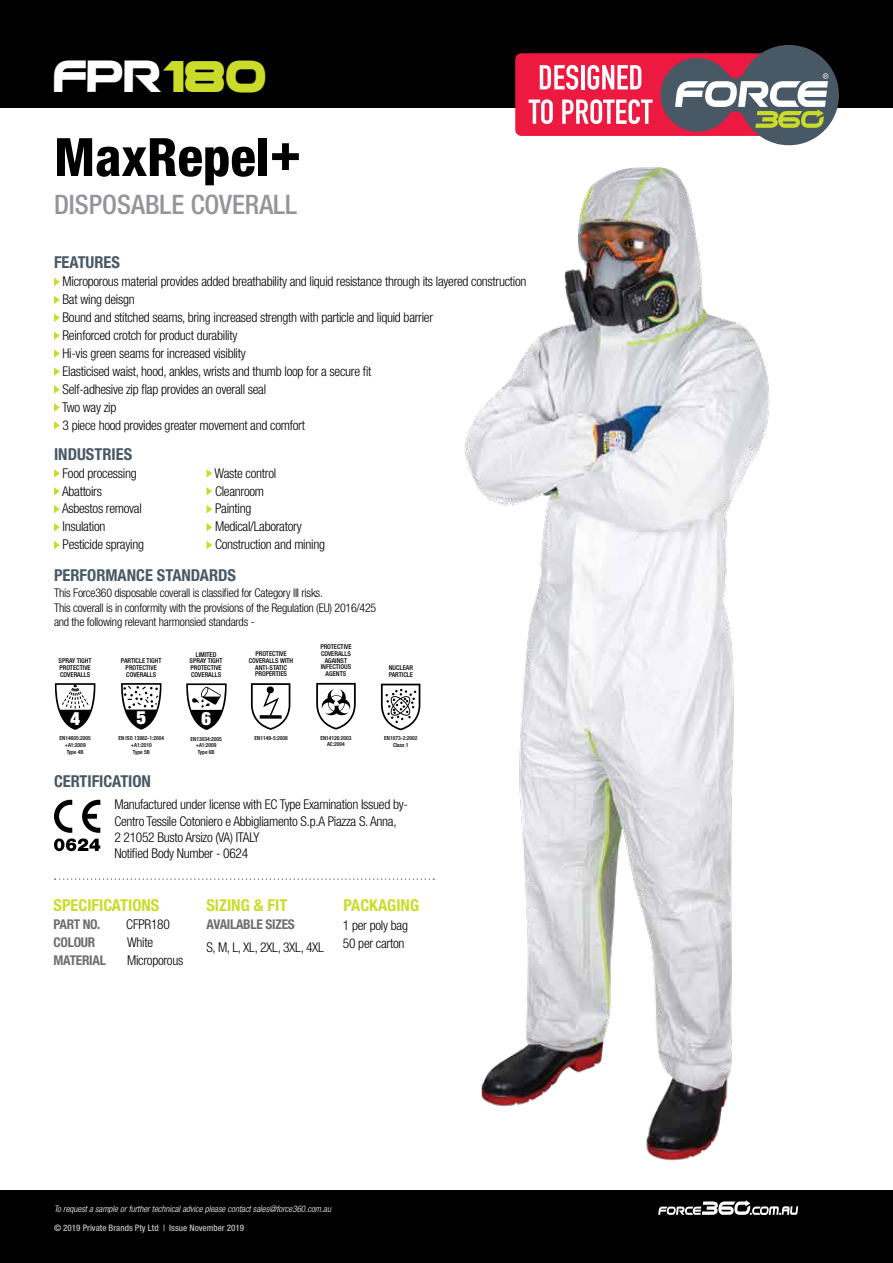
<style>
.page{position:relative;width:893px;height:1263px;background:#fff}
.page>*{position:absolute;margin:0;border:0;box-sizing:border-box;transform-origin:0 0}
.t1{font:800 condensed 52.95px "Helvetica Neue LT Pro";color:#000}
.t2{font:35.55px "Font 360";color:#fff}
.t3{font:500 condensed 26.85px "Helvetica Neue LT Pro";color:#939598}
.t4{font:900 condensed 18.45px "Helvetica Neue LT Pro";color:#fff}
.t5{font:900 condensed 18.3px "Helvetica Neue LT Pro";color:#fff}
.t6{font:700 condensed 16.5px "Helvetica Neue LT Pro";color:#485865}
.t7{font:700 condensed 16.5px "Helvetica Neue LT Pro";color:#cbdb2a}
.t8{font:300 condensed 13.5px/18px "Helvetica Neue LT Pro";letter-spacing:-.02em;color:#000}
.t9{font:700 condensed 13.5px "Helvetica Neue LT Pro";letter-spacing:-.02em;color:#6d6e71}
.t10{font:300 condensed 12px/14.4px "Helvetica Neue LT Pro";letter-spacing:-.02em;color:#000}
.t11{font:italic 300 condensed 9px "Helvetica Neue LT Pro";color:#fff}
.t12{font:500 condensed 9px "Helvetica Neue LT Pro";color:#bcbec0}
.t13{font:500 condensed 6.75px/6.8px "Helvetica Neue LT Pro";color:#000;text-align:center}
.t14{font:500 condensed 5.55px/6.8px "Helvetica Neue LT Pro";color:#000;text-align:center}
.s1{color:#cbdb2a}
</style>
<div class="page">
<div style="left:0;top:0;width:893px;height:108px;background:#000"></div>
<div style="left:0;top:1190px;width:893px;height:73px;background:#000"></div>
<svg style="left:658px;top:1200px;width:140px;height:15px"></svg>
<div style="left:515px;top:53px;width:283px;height:83px;background:#ed1941;border-radius:6px"></div>
<svg style="left:540px;top:65px;width:38px;height:25px"></svg>
<hr style="left:581px;top:65px;width:3px;height:24px;background:#fff">
<svg style="left:588px;top:65px;width:53px;height:25px"></svg>
<svg style="left:529px;top:99px;width:24px;height:25px"></svg>
<svg style="left:562px;top:99px;width:90px;height:25px"></svg>
<svg style="left:660px;top:45px;width:179px;height:81px"></svg>
<svg style="left:54px;top:469px;width:6px;height:9px"></svg>
<svg style="left:54px;top:487px;width:6px;height:8px"></svg>
<svg style="left:54px;top:505px;width:6px;height:8px"></svg>
<svg style="left:54px;top:523px;width:6px;height:8px"></svg>
<svg style="left:54px;top:541px;width:6px;height:8px"></svg>
<svg style="left:207px;top:469px;width:5px;height:8px"></svg>
<svg style="left:207px;top:487px;width:5px;height:8px"></svg>
<svg style="left:207px;top:505px;width:5px;height:8px"></svg>
<svg style="left:207px;top:523px;width:5px;height:8px"></svg>
<svg style="left:207px;top:541px;width:5px;height:8px"></svg>
<svg style="left:251px;top:683px;width:39px;height:47px"></svg>
<svg style="left:121px;top:683px;width:41px;height:47px"></svg>
<svg style="left:186px;top:683px;width:41px;height:47px"></svg>
<svg style="left:54px;top:278px;width:6px;height:8px"></svg>
<svg style="left:54px;top:296px;width:6px;height:8px"></svg>
<svg style="left:54px;top:314px;width:6px;height:8px"></svg>
<svg style="left:54px;top:331px;width:6px;height:9px"></svg>
<svg style="left:54px;top:349px;width:6px;height:9px"></svg>
<svg style="left:54px;top:367px;width:6px;height:9px"></svg>
<svg style="left:54px;top:385px;width:6px;height:9px"></svg>
<svg style="left:54px;top:403px;width:6px;height:9px"></svg>
<svg style="left:54px;top:421px;width:6px;height:9px"></svg>
<svg style="left:54px;top:683px;width:42px;height:47px"></svg>
<img style="left:316px;top:126px;width:513px;height:1035px">
<svg style="left:55px;top:878px;width:379px;height:2px"></svg>
<svg style="left:54px;top:800px;width:46px;height:51px"></svg>
<h2 class="t2" style="left:54px;top:59px;width:215px">fpr<span class="s1">180</span></h2>
<h1 class="t1" style="left:54px;top:124px;width:249px">MaxRepel+</h1>
<h3 class="t3" style="left:54px;top:189px;width:245px">DISPOSABLE COVERALL</h3>
<p class="t6" style="left:54px;top:252px;width:68px">FEATURES</p>
<p class="t8" style="left:62px;top:272px;width:466px">Microporous material provides added breathability and liquid resistance through its layered construction Bat wing deisgn<br>Bound and stitched seams, bring increased strength with particle and liquid barrier<br>Reinforced crotch for product durability<br>Hi-vis green seams for increased visiblity<br>Elasticised waist, hood, ankles, wrists and thumb loop for a secure fit<br>Self-adhesive zip flap provides an overall seal<br>Two way zip<br>3 piece hood provides greater movement and comfort</p>
<p class="t6" style="left:54px;top:444px;width:80px">INDUSTRIES</p>
<p class="t8" style="left:62px;top:464px;width:84px">Food processing<br>Abattoirs<br>Asbestos removal<br>Insulation<br>Pesticide spraying</p>
<p class="t8" style="left:215px;top:464px;width:112px">Waste control<br>Cleanroom<br>Painting<br>Medical/Laboratory<br>Construction and mining</p>
<p class="t6" style="left:54px;top:565px;width:184px">PERFORMANCE STANDARDS</p>
<p class="t10" style="left:54px;top:586px;width:324px">This Force360 disposable coverall is classified for Category III risks.<br>This coverall is in conformity with the provisions of the Regulation (EU) 2016/425 and the following relevant harmonsied standards -</p>
<p class="t13" style="left:59px;top:657px;width:35px;text-align:left">SPRAY TIGHT<br>PROTECTIVE<br>COVERALLS</p>
<p class="t13" style="left:121px;top:657px;width:42px">PARTICLE TIGHT<br>PROTECTIVE<br>COVERALLS</p>
<p class="t13" style="left:190px;top:651px;width:35px">LIMITED<br>SPRAY TIGHT<br>PROTECTIVE<br>COVERALLS</p>
<p class="t13" style="left:249px;top:650px;width:46px">PROTECTIVE<br>COVERALLS WITH<br>ANTI-STATIC<br>PROPERTIES</p>
<p class="t13" style="left:320px;top:643px;width:33px">PROTECTIVE<br>COVERALLS<br>AGAINST<br>INFECTIOUS<br>AGENTS</p>
<p class="t13" style="left:389px;top:664px;width:26px;text-align:left">NUCLEAR<br>PARTICLE</p>
<h3 class="t4" style="left:70px;top:706px;width:11px">4</h3>
<h3 class="t5" style="left:136px;top:706px;width:11px">5</h3>
<h3 class="t5" style="left:202px;top:706px;width:11px">6</h3>
<p class="t14" style="left:59px;top:735px;width:33px">EN14605:2005 +A1:2009<br>Type 4B</p>
<p class="t14" style="left:118px;top:735px;width:47px">EN ISO 13982-1:2004 +A1:2010<br>Type 5B</p>
<p class="t14" style="left:191px;top:735px;width:33px">EN13034:2005 +A1:2009<br>Type 6B</p>
<p class="t14" style="left:254px;top:734px;width:35px">EN1149-5:2008</p>
<p class="t14" style="left:320px;top:734px;width:33px">EN14126:2003<br>AC:2004</p>
<p class="t14" style="left:384px;top:735px;width:35px">EN1073-2:2002<br>Class 1</p>
<p class="t6" style="left:54px;top:771px;width:99px">CERTIFICATION</p>
<p class="t8" style="left:114px;top:796px;width:295px;line-height:16.2px">Manufactured under license with EC Type Examination Issued by-Centro Tessile Cotoniero e Abbigliamento S.p.A Piazza S. Anna,<br>2 21052 Busto Arsizo (VA) ITALY<br>Notified Body Number - 0624</p>
<p class="t7" style="left:54px;top:896px;width:107px">SPECIFICATIONS</p>
<p class="t9" style="left:54px;top:916px;width:48px">PART NO.</p>
<p class="t8" style="left:126px;top:915px;width:45px">CFPR180</p>
<p class="t9" style="left:54px;top:934px;width:43px">COLOUR</p>
<p class="t8" style="left:127px;top:933px;width:28px">White</p>
<p class="t9" style="left:54px;top:952px;width:54px">MATERIAL</p>
<p class="t8" style="left:127px;top:951px;width:58px">Microporous</p>
<p class="t7" style="left:206px;top:896px;width:82px">SIZING &amp; FIT</p>
<p class="t9" style="left:206px;top:916px;width:90px">AVAILABLE SIZES</p>
<p class="t8" style="left:206px;top:938px;width:119px">S, M, L, XL, 2XL, 3XL, 4XL</p>
<p class="t7" style="left:344px;top:896px;width:77px">PACKAGING</p>
<p class="t8" style="left:343px;top:916px;width:67px">1 per poly bag<br>50 per carton</p>
<p class="t11" style="left:54px;top:1203px;width:278px">To request a sample or further technical advice please contact sales@force360.com.au</p>
<p class="t12" style="left:54px;top:1222px;width:192px">© 2019 Private Brands Pty Ltd | Issue November 2019</p>
</div>
